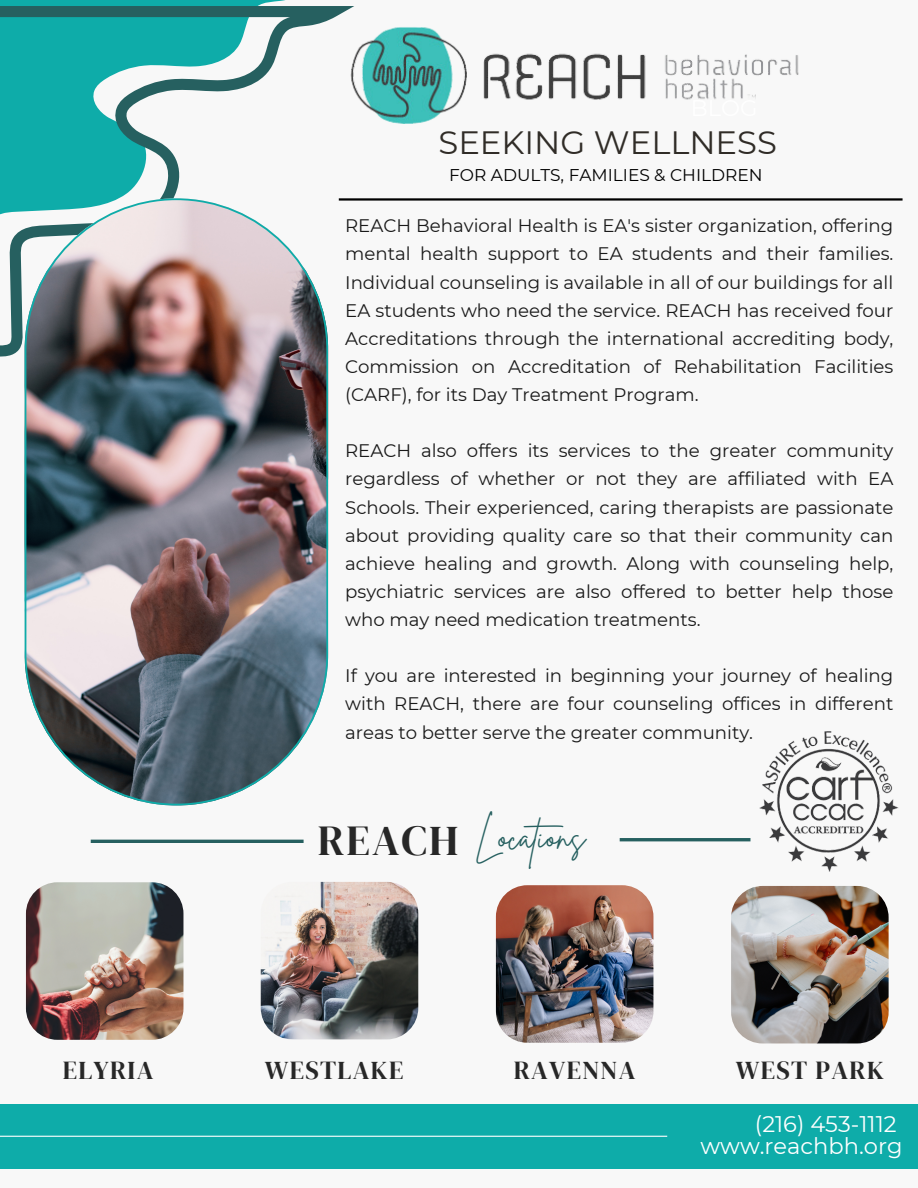
<style>
.page{position:relative;width:918px;height:1188px;background:#f8f8f8}
.page>*{position:absolute;margin:0;border:0;box-sizing:border-box;transform-origin:0 0}
.t1{font:42.3px "DM Serif Display";letter-spacing:.05em;color:#272727}
.t2{font:35.25px "Brittany Signature";color:#266060}
.t3{font:32.25px "Montserrat";color:#302c27}
.t4{font:25.8px "DM Serif Display";letter-spacing:.05em;color:#272727}
.t5{font:22.5px "Montserrat";color:#fff}
.t6{font:18.15px/28.2px "Montserrat";color:#1a1a1a;text-align:justify}
.t7{font:16.95px "Montserrat";color:#000}
</style>
<div class="page">
<div style="left:0;top:1104px;width:918px;height:65px;background:#0eaca9"></div>
<hr style="left:0;top:1136px;width:667px;height:1px;background:#fff">
<img style="left:26px;top:882px;width:157px;height:158px;border-radius:32px">
<img style="left:261px;top:882px;width:157px;height:157px;border-radius:32px">
<img style="left:496px;top:885px;width:157px;height:158px;border-radius:32px">
<hr style="left:91px;top:840px;width:213px;height:3px;background:#266060">
<hr style="left:620px;top:838px;width:130px;height:3px;background:#266060">
<img style="left:354px;top:27px;width:445px;height:97px">
<img style="left:731px;top:886px;width:158px;height:157px;border-radius:32px">
<hr style="left:339px;top:198px;width:564px;height:3px;background:#000">
<img style="left:759px;top:731px;width:140px;height:141px">
<svg style="left:0;top:6px;width:354px;height:351px"></svg>
<img style="left:25px;top:198px;width:303px;height:607px">
<p class="t3" style="left:439px;top:123px;width:340px">SEEKING WELLNESS</p>
<p class="t7" style="left:449px;top:164px;width:315px">FOR ADULTS, FAMILIES &amp; CHILDREN</p>
<p class="t6" style="left:345px;top:212px;width:550px">REACH Behavioral Health is EA's sister organization, offering mental health support to EA students and their families.<br>Individual counseling is available in all of our buildings for all EA students who need the service. REACH has received four Accreditations through the international accrediting body, Commission on Accreditation of Rehabilitation Facilities (CARF), for its Day Treatment Program.</p>
<p class="t6" style="left:345px;top:437px;width:550px">REACH also offers its services to the greater community regardless of whether or not they are affiliated with EA Schools. Their experienced, caring therapists are passionate about providing quality care so that their community can achieve healing and growth. Along with counseling help, psychiatric services are also offered to better help those who may need medication treatments.</p>
<p class="t6" style="left:345px;top:662px;width:550px">If you are interested in beginning your journey of healing with REACH, there are four counseling offices in different areas to better serve the greater community.</p>
<p class="t1" style="left:318px;top:811px;width:142px">REACH</p>
<p class="t2" style="left:475px;top:814px;width:112px">Locations</p>
<p class="t4" style="left:63px;top:1052px;width:92px">ELYRIA</p>
<p class="t4" style="left:265px;top:1052px;width:140px">WESTLAKE</p>
<p class="t4" style="left:514px;top:1052px;width:123px">RAVENNA</p>
<p class="t4" style="left:736px;top:1052px;width:150px">WEST PARK</p>
<p class="t5" style="left:755px;top:1110px;width:143px">(216) 453-1112</p>
<p class="t5" style="left:700px;top:1132px;width:204px">www.reachbh.org</p>
</div>
